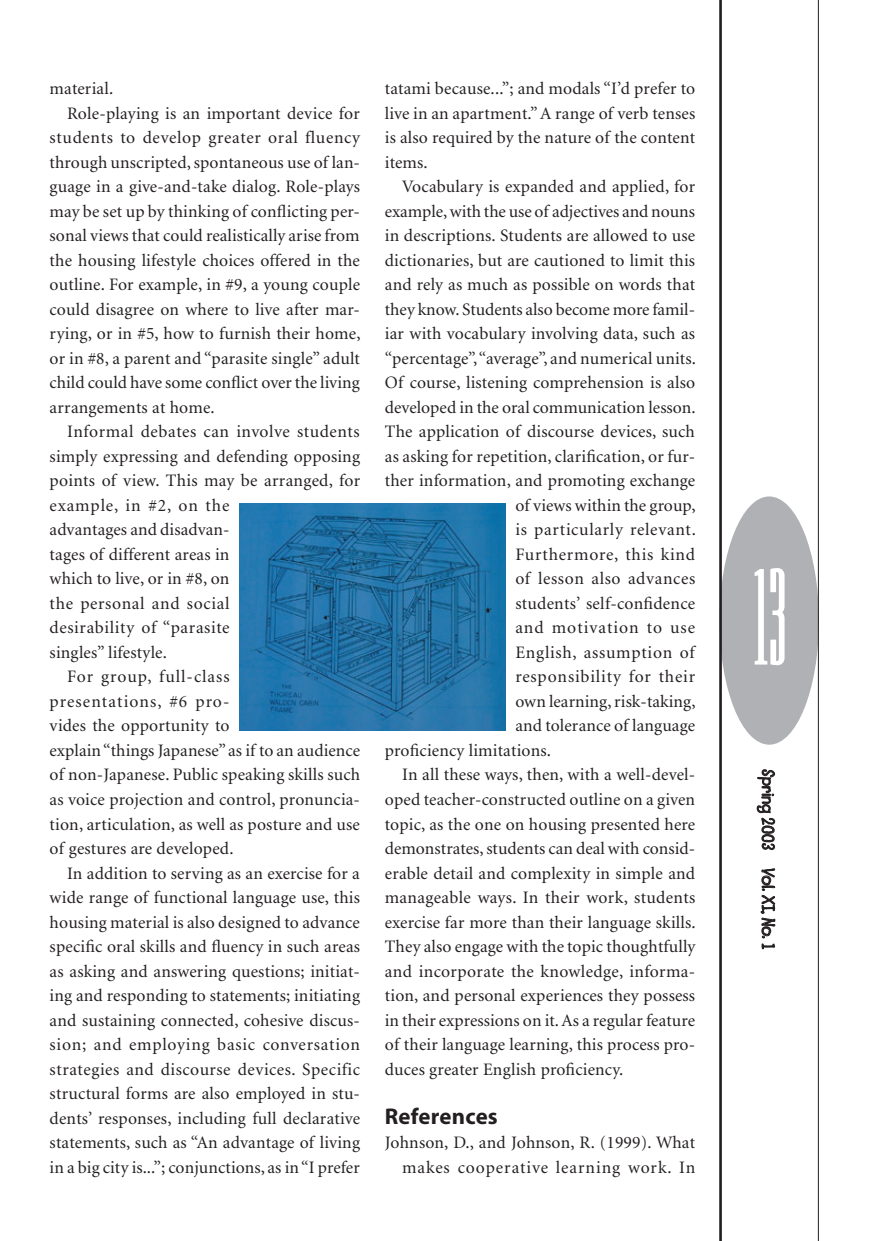
<style>
.page{position:relative;width:874px;height:1241px;background:#fff}
.page>*{position:absolute;margin:0;border:0;box-sizing:border-box;transform-origin:0 0}
.t1{font:126px "STF Chevron";color:#fff;scale:.67 1}
._2c_Subhead_2{font:700 22.75px "Myriad";letter-spacing:.01em;color:#231f20}
._1b_Body_w_Indent{font:17.5px/24.5px "Minion";letter-spacing:.01em;color:#231f20;text-align:justify}
._1c_Body_Hanging{font:17.5px/24.5px "Minion";letter-spacing:.04em;color:#231f20;text-align:right}
._1b_Body_w_Indent-2{font:17.5px "Minion";letter-spacing:.04em;color:#231f20}
._1b_Body_w_Indent-3{font:17.5px "Minion";letter-spacing:.05em;color:#231f20}
.t2{font:700 17.5px "Lemonade ICG";color:#231f20}
._1b_Body_w_Indent-4{font:17.5px "Minion";letter-spacing:.045em;color:#231f20}
._1b_Body_w_Indent-5{font:17.5px "Minion";letter-spacing:.035em;color:#231f20}
._1b_Body_w_Indent-6{font:17.5px "Minion";letter-spacing:.06em;color:#231f20}
</style>
<div class="page">
<div style="left:719px;top:496px;width:99px;height:248px;background:#b0b1b5;border-radius:50%"></div>
<hr style="left:718px;top:0;width:3px;height:1240px;background:#231f20">
<hr style="left:817px;top:0;width:1px;height:1240px;background:#231f20">
<svg style="left:756px;top:769px;width:18px;height:80px"></svg>
<svg style="left:760px;top:868px;width:16px;height:69px"></svg>
<svg style="left:761px;top:943px;width:13px;height:6px"></svg>
<svg style="left:754px;top:568px;width:31px;height:98px"></svg>
<img style="left:239px;top:503px;width:266px;height:227px">
<p class="_1b_Body_w_Indent" style="left:50px;top:77px;width:65px">material.</p>
<p class="_1b_Body_w_Indent" style="left:50px;top:101px;width:312px;text-indent:17px">Role-playing is an important device for students to develop greater oral fluency through unscripted, spontaneous use of lan&shy;guage in a give-and-take dialog. Role-plays may be set up by thinking of conflicting per&shy;sonal views that could realistically arise from the housing lifestyle choices offered in the outline. For example, in #9, a young couple could disagree on where to live after mar&shy;rying, or in #5, how to furnish their home, or in #8, a parent and “parasite single” adult child could have some conflict over the living arrangements at home.</p>
<p class="_1b_Body_w_Indent" style="left:50px;top:420px;width:312px;text-align:left;text-indent:17px">Informal debates can involve students simply expressing and defending opposing points of view. This may be arranged, for example, in #2, on the<br>advantages and disadvan-<br>tages of different areas in<br>which to live, or in #8, on<br>the personal and social<br>desirability of “parasite<br>singles” lifestyle.</p>
<p class="_1b_Body_w_Indent" style="left:50px;top:665px;width:312px;text-align:left;text-indent:17px">For group, full-class<br>presentations, #6 pro-<br>vides the opportunity to<br>explain “things Japanese” as if to an audience of non-Japanese. Public speaking skills such as voice projection and control, pronuncia&shy;tion, articulation, as well as posture and use of gestures are developed.</p>
<p class="_1b_Body_w_Indent" style="left:50px;top:861px;width:312px;text-indent:17px">In addition to serving as an exercise for a wide range of functional language use, this housing material is also designed to advance specific oral skills and fluency in such areas as asking and answering questions; initiat&shy;ing and responding to statements; initiating and sustaining connected, cohesive discus&shy;sion; and employing basic conversation strategies and discourse devices. Specific structural forms are also employed in stu&shy;dents’ responses, including full declarative statements, such as “An advantage of living in a big city is...”; conjunctions, as in “I prefer</p>
<p class="_1b_Body_w_Indent" style="left:384px;top:77px;width:312px">tatami because...”; and modals “I’d prefer to live in an apartment.” A range of verb tenses is also required by the nature of the content items.</p>
<p class="_1b_Body_w_Indent" style="left:402px;top:175px;width:294px">Vocabulary is expanded and applied, for</p>
<p class="_1b_Body_w_Indent" style="left:384px;top:199px;width:311px">example, with the use of adjectives and nouns</p>
<p class="_1b_Body_w_Indent" style="left:384px;top:224px;width:312px">in descriptions. Students are allowed to use</p>
<p class="_1b_Body_w_Indent" style="left:384px;top:248px;width:312px">dictionaries, but are cautioned to limit this</p>
<p class="_1b_Body_w_Indent" style="left:384px;top:273px;width:312px">and rely as much as possible on words that</p>
<p class="_1b_Body_w_Indent" style="left:384px;top:297px;width:312px">they know. Students also become more famil-</p>
<p class="_1b_Body_w_Indent" style="left:384px;top:322px;width:311px">iar with vocabulary involving data, such as</p>
<p class="_1b_Body_w_Indent" style="left:384px;top:346px;width:312px">“percentage”, “average”, and numerical units.</p>
<p class="_1b_Body_w_Indent" style="left:384px;top:371px;width:311px">Of course, listening comprehension is also</p>
<p class="_1b_Body_w_Indent" style="left:384px;top:395px;width:312px">developed in the oral communication lesson.</p>
<p class="_1b_Body_w_Indent" style="left:384px;top:420px;width:311px">The application of discourse devices, such</p>
<p class="_1b_Body_w_Indent" style="left:384px;top:444px;width:312px">as asking for repetition, clarification, or fur-</p>
<p class="_1b_Body_w_Indent" style="left:384px;top:469px;width:312px">ther information, and promoting exchange</p>
<p class="_1b_Body_w_Indent" style="left:515px;top:493px;width:182px">of views within the group,</p>
<p class="_1b_Body_w_Indent-2" style="left:515px;top:521px;width:182px">is particularly relevant.</p>
<p class="_1b_Body_w_Indent-4" style="left:515px;top:545px;width:181px">Furthermore, this kind</p>
<p class="_1b_Body_w_Indent-5" style="left:515px;top:570px;width:181px">of lesson also advances</p>
<p class="_1b_Body_w_Indent" style="left:515px;top:591px;width:181px">students’ self-confidence</p>
<p class="_1b_Body_w_Indent-6" style="left:515px;top:619px;width:181px">and motivation to use</p>
<p class="_1b_Body_w_Indent-2" style="left:515px;top:643px;width:181px">English, assumption of</p>
<p class="_1b_Body_w_Indent-3" style="left:515px;top:668px;width:181px">responsibility for their</p>
<p class="_1b_Body_w_Indent" style="left:515px;top:689px;width:182px">own learning, risk-taking,</p>
<p class="_1b_Body_w_Indent" style="left:515px;top:714px;width:181px">and tolerance of language</p>
<p class="_1b_Body_w_Indent" style="left:384px;top:738px;width:168px">proficiency limitations.</p>
<p class="_1b_Body_w_Indent" style="left:384px;top:763px;width:312px;text-indent:17px">In all these ways, then, with a well-devel&shy;oped teacher-constructed outline on a given topic, as the one on housing presented here demonstrates, students can deal with consid&shy;erable detail and complexity in simple and manageable ways. In their work, students exercise far more than their language skills.<br>They also engage with the topic thoughtfully and incorporate the knowledge, informa&shy;tion, and personal experiences they possess in their expressions on it. As a regular feature of their language learning, this process pro&shy;duces greater English proficiency.</p>
<p class="_2c_Subhead_2" style="left:384px;top:1104px;width:114px">References</p>
<p class="_1c_Body_Hanging" style="left:384px;top:1130px;width:312px">Johnson, D., and Johnson, R. (1999). What makes cooperative learning work. In</p>
<h1 class="t1" style="left:752px;top:555px;width:51px">13</h1>
<p class="t2" style="left:778px;top:769px;width:183px;rotate:90deg">Spring 2003 Vol. XI, No. 1</p>
</div>
